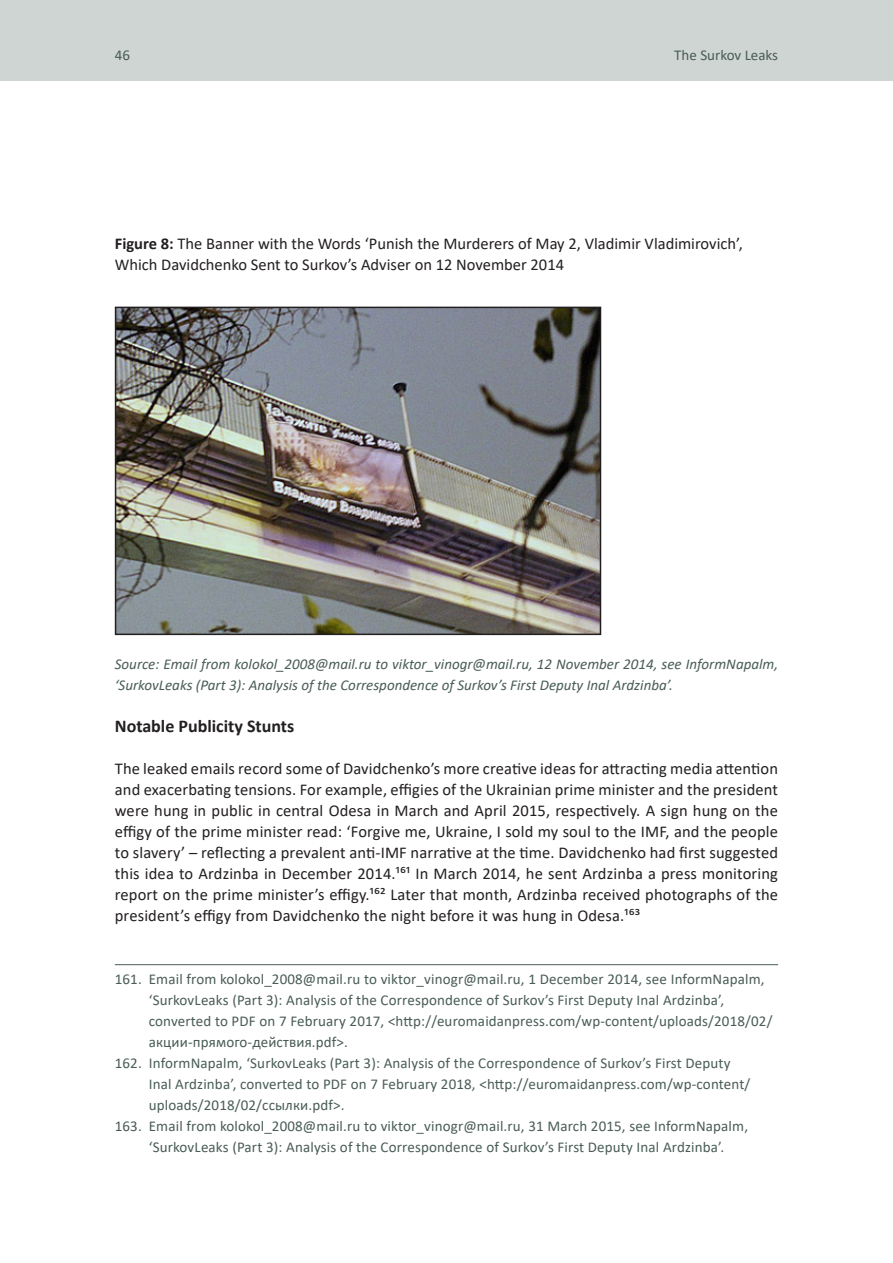
<style>
.page{position:relative;width:893px;height:1263px;background:#fff}
.page>*{position:absolute;margin:0;border:0;box-sizing:border-box;transform-origin:0 0}
.t1{font:700 18px "Calibri";color:#231f20}
.t2{font:16.5px/21px "Calibri";color:#231f20}
.t3{font:15px "Calibri";letter-spacing:.01em;color:#495c56}
.t4{font:italic 15px/21px "Calibri";color:#495c56}
.s1{font-weight:700}
</style>
<div class="page">
<div style="left:0;top:0;width:893px;height:81px;background:#cfd5d3"></div>
<img style="left:118px;top:310px;width:480px;height:322px">
<div style="left:115px;top:307px;width:486px;height:328px;border:2px solid #231f20"></div>
<hr style="left:115px;top:964px;width:663px;height:1px;background:#495c56">
<p class="t3" style="left:115px;top:44px;width:17px">46</p>
<p class="t3" style="left:674px;top:44px;width:105px">The Surkov Leaks</p>
<p class="t2" style="left:115px;top:232px;width:629px"><span class="s1">Figure 8:</span> The Banner with the Words ‘Punish the Murderers of May 2, Vladimir Vladimirovich’,<br>Which Davidchenko Sent to Surkov’s Adviser on 12 November 2014</p>
<p class="t4" style="left:115px;top:652px;width:665px">Source: Email from kolokol_2008@mail.ru to viktor_vinogr@mail.ru, 12 November 2014, see InformNapalm, ‘SurkovLeaks (Part 3): Analysis of the Correspondence of Surkov’s First Deputy Inal Ardzinba’.</p>
<p class="t1" style="left:115px;top:713px;width:181px">Notable Publicity Stunts</p>
<p class="t2" style="left:115px;top:757px;width:665px;text-align:justify">The leaked emails record some of Davidchenko’s more creative ideas for attracting media attention and exacerbating tensions. For example, effigies of the Ukrainian prime minister and the president were hung in public in central Odesa in March and April 2015, respectively. A sign hung on the effigy of the prime minister read: ‘Forgive me, Ukraine, I sold my soul to the IMF, and the people to slavery’ – reflecting a prevalent anti-IMF narrative at the time. Davidchenko had first suggested this idea to Ardzinba in December 2014.161 In March 2014, he sent Ardzinba a press monitoring report on the prime minister’s effigy.162 Later that month, Ardzinba received photographs of the president’s effigy from Davidchenko the night before it was hung in Odesa.163</p>
<p class="t3" style="left:115px;top:968px;width:651px">161. Email from kolokol_2008@mail.ru to viktor_vinogr@mail.ru, 1 December 2014, see InformNapalm,</p>
<p class="t3" style="left:149px;top:989px;width:577px">‘SurkovLeaks (Part 3): Analysis of the Correspondence of Surkov’s First Deputy Inal Ardzinba’,</p>
<p class="t3" style="left:149px;top:1010px;width:625px">converted to PDF on 7 February 2017, &lt;http://euromaidanpress.com/wp-content/uploads/2018/02/</p>
<p class="t3" style="left:149px;top:1031px;width:201px">акции-прямого-действия.pdf&gt;.</p>
<p class="t3" style="left:115px;top:1052px;width:617px">162. InformNapalm, ‘SurkovLeaks (Part 3): Analysis of the Correspondence of Surkov’s First Deputy</p>
<p class="t3" style="left:149px;top:1073px;width:603px">Inal Ardzinba’, converted to PDF on 7 February 2018, &lt;http://euromaidanpress.com/wp-content/</p>
<p class="t3" style="left:149px;top:1094px;width:197px">uploads/2018/02/ссылки.pdf&gt;.</p>
<p class="t3" style="left:115px;top:1115px;width:635px">163. Email from kolokol_2008@mail.ru to viktor_vinogr@mail.ru, 31 March 2015, see InformNapalm,</p>
<p class="t3" style="left:149px;top:1136px;width:577px">‘SurkovLeaks (Part 3): Analysis of the Correspondence of Surkov’s First Deputy Inal Ardzinba’.</p>
</div>
